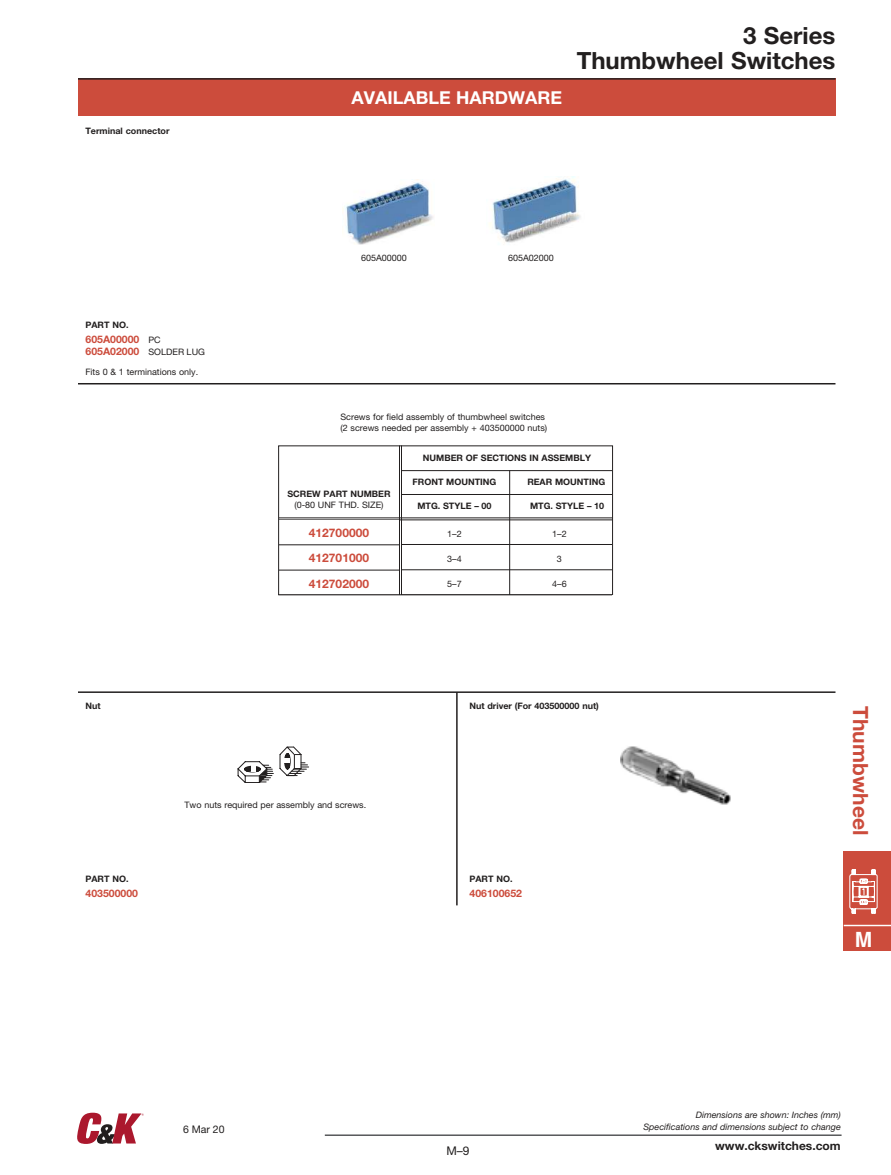
<style>
.page{position:relative;width:891px;height:1175px;background:#fff}
.page>*{position:absolute;margin:0;border:0;box-sizing:border-box;transform-origin:0 0}
.t1{font:700 23.7px/25.2px "Helvetica Neue LT Std";color:#221f1f;text-align:right}
.t2{font:700 21px "Helvetica Neue";letter-spacing:.005em;color:#cc4c3c}
.t3{font:700 21px "Helvetica";color:#fff}
.t4{font:700 17.85px "Helvetica Neue LT Std";color:#fff}
.t5{font:12px "Helvetica Neue LT Std";color:#221f1f}
.t6{font:700 11.85px/25.3px "Helvetica Neue LT Std";color:#cc4c3c;text-align:justify}
.t7{font:700 11.85px "Helvetica Neue LT Std";color:#221f1f}
.t8{font:10.5px "Helvetica Neue LT Std";color:#221f1f}
.t9{font:700 10.35px/11.9px "Helvetica Neue LT Std";color:#cc4c3c}
.t10{font:8.85px/10.4px "Helvetica Neue LT Std";color:#221f1f}
.t11{font:700 8.85px "Helvetica Neue LT Std";color:#221f1f}
.t12{font:italic 8.85px/11.9px "Helvetica Neue LT Std";color:#221f1f;text-align:right}
.s1{font-weight:400;font-size:8.85px;color:#221f1f}
</style>
<div class="page">
<div style="left:844px;top:851px;width:47px;height:100px;background:#cc4c3c"></div>
<hr style="left:844px;top:924px;width:47px;height:2px;background:#fff">
<svg style="left:849px;top:869px;width:29px;height:45px"></svg>
<hr style="left:325px;top:1134px;width:517px;height:1px;background:#57585a">
<svg style="left:77px;top:1112px;width:67px;height:31px"></svg>
<div style="left:78px;top:79px;width:758px;height:37px;background:#cc4c3c"></div>
<img style="left:489px;top:176px;width:92px;height:67px">
<img style="left:342px;top:179px;width:91px;height:66px">
<img style="left:621px;top:746px;width:110px;height:59px">
<hr style="left:456px;top:692px;width:2px;height:213px;background:#221f1f">
<hr style="left:78px;top:691px;width:758px;height:2px;background:#221f1f">
<hr style="left:78px;top:383px;width:758px;height:1px;background:#221f1f">
<svg style="left:238px;top:746px;width:71px;height:37px"></svg>
<hr style="left:279px;top:517px;width:333px;height:1px;background:#221f1f">
<hr style="left:279px;top:519px;width:333px;height:1px;background:#221f1f">
<hr style="left:402px;top:470px;width:210px;height:1px;background:#221f1f">
<hr style="left:402px;top:494px;width:210px;height:1px;background:#221f1f">
<hr style="left:279px;top:544px;width:120px;height:1px;background:#221f1f">
<hr style="left:279px;top:569px;width:120px;height:1px;background:#221f1f">
<hr style="left:402px;top:544px;width:210px;height:1px;background:#221f1f">
<hr style="left:402px;top:569px;width:210px;height:1px;background:#221f1f">
<hr style="left:509px;top:470px;width:1px;height:199px;background:#221f1f">
<hr style="left:401px;top:445px;width:1px;height:224px;background:#221f1f">
<hr style="left:399px;top:445px;width:1px;height:224px;background:#221f1f">
<div style="left:268px;top:595px;width:351px;height:81px;background:#fff"></div>
<hr style="left:278px;top:594px;width:334px;height:1px;background:#221f1f">
<hr style="left:78px;top:78px;width:758px;height:2px;background:#221f1f">
<p class="t11" style="left:85px;top:128px;width:86px">Terminal connector</p>
<h3 class="t4" style="left:351px;top:91px;width:212px">AVAILABLE HARDWARE</h3>
<h1 class="t1" style="left:577px;top:25px;width:260px">3 Series<br>Thumbwheel Switches</h1>
<p class="t11" style="left:86px;top:322px;width:45px">PART NO.</p>
<p class="t9" style="left:86px;top:334px;width:121px">605A00000 <span class="s1">PC<br></span>605A02000 <span class="s1">SOLDER LUG</span></p>
<p class="t10" style="left:85px;top:367px;width:114px">Fits 0 &amp; 1 terminations only.</p>
<p class="t11" style="left:86px;top:703px;width:17px">Nut</p>
<p class="t10" style="left:361px;top:253px;width:47px">605A00000</p>
<p class="t10" style="left:508px;top:253px;width:47px">605A02000</p>
<p class="t10" style="left:341px;top:413px;width:208px">Screws for field assembly of thumbwheel switches (2 screws needed per assembly + 403500000 nuts)</p>
<p class="t11" style="left:287px;top:491px;width:105px">SCREW PART NUMBER</p>
<p class="t10" style="left:294px;top:500px;width:91px">(0-80 UNF THD. SIZE)</p>
<p class="t11" style="left:423px;top:455px;width:170px">NUMBER OF SECTIONS IN ASSEMBLY</p>
<p class="t11" style="left:413px;top:478px;width:85px">FRONT MOUNTING</p>
<p class="t11" style="left:527px;top:478px;width:79px">REAR MOUNTING</p>
<p class="t11" style="left:417px;top:502px;width:76px">MTG. STYLE – 00</p>
<p class="t11" style="left:530px;top:502px;width:76px">MTG. STYLE – 10</p>
<h3 class="t6" style="left:309px;top:521px;width:62px">412700000<br>412701000<br>412702000</h3>
<p class="t10" style="left:447px;top:529px;width:16px">1–2</p>
<p class="t10" style="left:552px;top:529px;width:16px">1–2</p>
<p class="t10" style="left:447px;top:554px;width:16px">3–4</p>
<p class="t10" style="left:557px;top:554px;width:7px">3</p>
<p class="t10" style="left:447px;top:579px;width:16px">5–7</p>
<p class="t10" style="left:552px;top:579px;width:16px">4–6</p>
<p class="t11" style="left:470px;top:703px;width:131px">Nut driver (For 403500000 nut)</p>
<p class="t11" style="left:85px;top:875px;width:45px">PART NO.</p>
<p class="t9" style="left:86px;top:888px;width:54px">403500000</p>
<p class="t10" style="left:185px;top:800px;width:183px">Two nuts required per assembly and screws.</p>
<p class="t11" style="left:470px;top:875px;width:45px">PART NO.</p>
<p class="t9" style="left:470px;top:888px;width:54px">406100652</p>
<h2 class="t2" style="left:873px;top:705px;width:131px;rotate:90deg">Thumbwheel</h2>
<h2 class="t3" style="left:855px;top:927px;width:19px">M</h2>
<p class="t8" style="left:183px;top:1124px;width:43px">6 Mar 20</p>
<h3 class="t5" style="left:446px;top:1146px;width:25px">M–9</h3>
<p class="t12" style="left:643px;top:1109px;width:199px">Dimensions are shown: Inches (mm)<br>Specifications and dimensions subject to change</p>
<h3 class="t7" style="left:715px;top:1141px;width:127px">www.ckswitches.com</h3>
</div>
